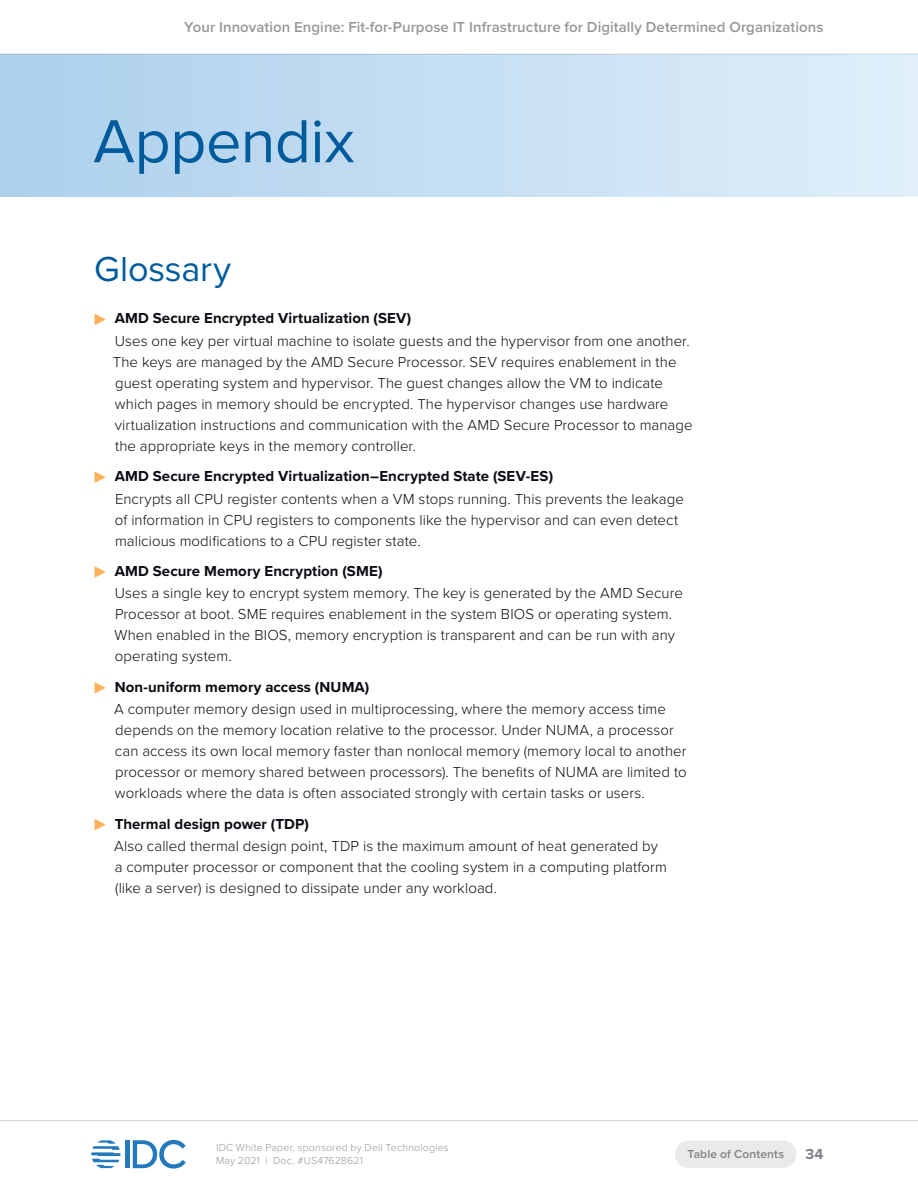
<style>
.page{position:relative;width:918px;height:1188px;background:#fff}
.page>*{position:absolute;margin:0;border:0;box-sizing:border-box;transform-origin:0 0}
.t1{font:63px "Proxima Nova";letter-spacing:-.01em;color:#005b9c}
.t2{font:36px "Proxima Nova";letter-spacing:-.005em;color:#005b9c}
.t3{font:300 15px/21px "Proxima Nova";letter-spacing:.005em;color:#0a0b13}
.t4{font:700 15px "Proxima Nova";letter-spacing:.005em;color:#0a0b13}
.t5{font:600 15px "Proxima Nova";letter-spacing:.005em;color:#97979b}
.t6{font:700 15px "Proxima Nova";color:#808187}
.t7{font:600 12px "Proxima Nova";letter-spacing:.015em;color:#808187}
.t8{font:300 10.5px/13.5px "Proxima Nova";letter-spacing:.02em;color:#97979b}
</style>
<div class="page">
<div style="left:675px;top:1141px;width:121px;height:27px;background:#eaeaea;border-radius:14px"></div>
<hr style="left:0;top:1120px;width:918px;height:1px;background:#cccccb">
<hr style="left:125px;top:1140px;width:4px;height:28px;background:#2279bc">
<svg style="left:133px;top:1140px;width:53px;height:29px"></svg>
<svg style="left:91px;top:1140px;width:29px;height:28px"></svg>
<div style="left:0;top:54px;width:918px;height:143px;background:linear-gradient(to right,#acd0eb,#e0effa)"></div>
<svg style="left:94px;top:314px;width:11px;height:11px"></svg>
<svg style="left:94px;top:472px;width:11px;height:11px"></svg>
<svg style="left:94px;top:566px;width:11px;height:12px"></svg>
<svg style="left:94px;top:682px;width:11px;height:11px"></svg>
<svg style="left:94px;top:819px;width:11px;height:11px"></svg>
<p class="t5" style="left:184px;top:16px;width:641px">Your Innovation Engine: Fit-for-Purpose IT Infrastructure for Digitally Determined Organizations</p>
<h1 class="t1" style="left:93px;top:94px;width:263px">Appendix</h1>
<h2 class="t2" style="left:94px;top:242px;width:138px">Glossary</h2>
<p class="t4" style="left:115px;top:307px;width:298px">AMD Secure Encrypted Virtualization (SEV)</p>
<p class="t3" style="left:113px;top:330px;width:581px">Uses one key per virtual machine to isolate guests and the hypervisor from one another.<br>The keys are managed by the AMD Secure Processor. SEV requires enablement in the guest operating system and hypervisor. The guest changes allow the VM to indicate which pages in memory should be encrypted. The hypervisor changes use hardware virtualization instructions and communication with the AMD Secure Processor to manage the appropriate keys in the memory controller.</p>
<p class="t4" style="left:115px;top:465px;width:440px">AMD Secure Encrypted Virtualization–Encrypted State (SEV-ES)</p>
<p class="t3" style="left:115px;top:487px;width:570px">Encrypts all CPU register contents when a VM stops running. This prevents the leakage of information in CPU registers to components like the hypervisor and can even detect malicious modifications to a CPU register state.</p>
<p class="t4" style="left:115px;top:560px;width:269px">AMD Secure Memory Encryption (SME)</p>
<p class="t3" style="left:115px;top:582px;width:570px">Uses a single key to encrypt system memory. The key is generated by the AMD Secure Processor at boot. SME requires enablement in the system BIOS or operating system.<br>When enabled in the BIOS, memory encryption is transparent and can be run with any operating system.</p>
<p class="t4" style="left:115px;top:676px;width:256px">Non-uniform memory access (NUMA)</p>
<p class="t3" style="left:114px;top:698px;width:574px">A computer memory design used in multiprocessing, where the memory access time depends on the memory location relative to the processor. Under NUMA, a processor can access its own local memory faster than nonlocal memory (memory local to another processor or memory shared between processors). The benefits of NUMA are limited to workloads where the data is often associated strongly with certain tasks or users.</p>
<p class="t4" style="left:115px;top:812px;width:196px">Thermal design power (TDP)</p>
<p class="t3" style="left:114px;top:835px;width:554px">Also called thermal design point, TDP is the maximum amount of heat generated by a computer processor or component that the cooling system in a computing platform (like a server) is designed to dissipate under any workload.</p>
<p class="t8" style="left:216px;top:1140px;width:234px">IDC White Paper, sponsored by Dell Technologies<br>May 2021 | Doc. #US47628621</p>
<p class="t6" style="left:806px;top:1142px;width:19px">34</p>
<p class="t7" style="left:687px;top:1145px;width:98px">Table of Contents</p>
</div>
